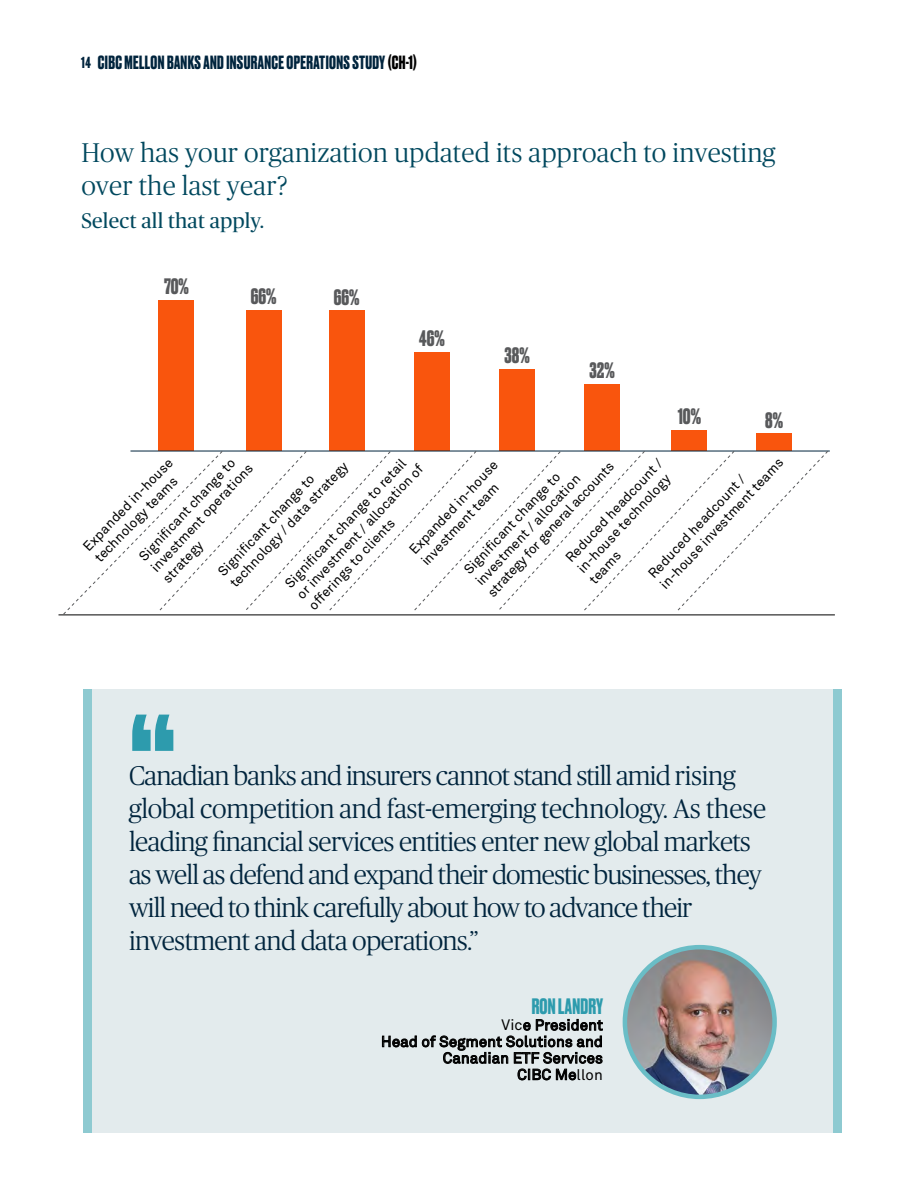
<style>
.page{position:relative;width:918px;height:1188px;background:#fff}
.page>*{position:absolute;margin:0;border:0;box-sizing:border-box;transform-origin:0 0}
.t1{font:700 165px "Druk";color:#2d9bad}
.t2{font:300 27px/33px "Publico Headline";letter-spacing:-.025em;color:#00243d}
.t3{font:300 27px/33px "Publico Headline";letter-spacing:.01em;color:#00485e}
.t4{font:700 21px "Druk";color:#58595b}
.t5{font:21px "Publico Headline";letter-spacing:.01em;color:#00485e}
.t6{font:700 21px "Druk";letter-spacing:.01em;color:#2d9bad}
.t7{font:700 18px "Druk";letter-spacing:.02em;color:#00243d}
.t8{font:15px/16.5px "Akkurat Pro";letter-spacing:.01em;color:#000;text-align:right}
.t9{font:700 15px "Druk";color:#00243d}
.t10{font:13.5px/16.2px "Akkurat Pro";color:#000}
.s1{color:#000}
</style>
<div class="page">
<div style="left:159px;top:300px;width:35px;height:151px;background:#f9550d"></div>
<div style="left:246px;top:311px;width:35px;height:140px;background:#f9550d"></div>
<div style="left:329px;top:311px;width:36px;height:140px;background:#f9550d"></div>
<div style="left:414px;top:353px;width:35px;height:98px;background:#f9550d"></div>
<div style="left:499px;top:370px;width:35px;height:81px;background:#f9550d"></div>
<div style="left:584px;top:384px;width:35px;height:67px;background:#f9550d"></div>
<div style="left:672px;top:430px;width:35px;height:21px;background:#f9550d"></div>
<div style="left:756px;top:434px;width:36px;height:17px;background:#f9550d"></div>
<hr style="left:130px;top:451px;width:700px;height:1px;background:#00243d">
<hr style="left:58px;top:615px;width:777px;height:1px;background:#000">
<svg style="left:62px;top:450px;width:767px;height:165px"></svg>
<div style="left:83px;top:689px;width:758px;height:444px;background:#e3ebed"></div>
<img style="left:625px;top:947px;width:150px;height:150px;border-radius:75px">
<div style="left:623px;top:945px;width:154px;height:154px;border:4px solid #6abdc6;border-radius:50%"></div>
<div style="left:833px;top:689px;width:8px;height:444px;background:#8ecad1"></div>
<div style="left:84px;top:689px;width:8px;height:444px;background:#8ecad1"></div>
<h3 class="t7" style="left:98px;top:50px;width:321px">CIBC MELLON BANKS AND INSURANCE OPERATIONS STUDY <span class="s1">(CH-1)</span></h3>
<p class="t9" style="left:81px;top:52px;width:11px">14</p>
<h2 class="t3" style="left:81px;top:135px;width:696px">How has your organization updated its approach to investing over the last year?</h2>
<h3 class="t5" style="left:81px;top:206px;width:184px">Select all that apply.</h3>
<h3 class="t4" style="left:164px;top:272px;width:26px">70%</h3>
<h3 class="t4" style="left:251px;top:282px;width:27px">66%</h3>
<h3 class="t4" style="left:334px;top:283px;width:27px">66%</h3>
<h3 class="t4" style="left:419px;top:324px;width:27px">46%</h3>
<h3 class="t4" style="left:505px;top:341px;width:27px">38%</h3>
<h3 class="t4" style="left:590px;top:355px;width:27px">32%</h3>
<h3 class="t4" style="left:678px;top:402px;width:25px">10%</h3>
<h3 class="t4" style="left:765px;top:406px;width:19px">8%</h3>
<p class="t10" style="left:562px;top:554px;width:137px;rotate:-47deg">Reduced headcount / in-house technology teams</p>
<p class="t10" style="left:281px;top:580px;width:180px;rotate:-47deg">Signifi cant change to retail or investment / allocation of offerings to clients</p>
<p class="t10" style="left:645px;top:570px;width:175px;rotate:-47deg">Reduced headcount / in-house investment teams</p>
<p class="t10" style="left:80px;top:543px;width:124px;rotate:-46deg">Expanded in-house technology teams</p>
<p class="t10" style="left:136px;top:553px;width:144px;rotate:-47deg">Signifi cant change to investment operations strategy</p>
<p class="t10" style="left:406px;top:547px;width:124px;rotate:-47deg">Expanded in-house investment team</p>
<p class="t10" style="left:215px;top:569px;width:168px;rotate:-47deg">Signifi cant change to technology / data strategy</p>
<p class="t10" style="left:460px;top:567px;width:180px;rotate:-47deg">Signifi cant change to investment / allocation strategy for general accounts</p>
<h1 class="t1" style="left:175px;top:904px;width:47px;rotate:-180deg">‚‚</h1>
<p class="t2" style="left:129px;top:758px;width:639px">Canadian banks and insurers cannot stand still amid rising global competition and fast-emerging technology. As these leading financial services entities enter new global markets as well as defend and expand their domestic businesses, they will need to think carefully about how to advance their investment and data operations.”</p>
<h3 class="t6" style="left:532px;top:992px;width:73px">RON LANDRY</h3>
<p class="t8" style="left:381px;top:1017px;width:223px">Vice President<br>Head of Segment Solutions and<br>Canadian ETF Services<br>CIBC Mellon</p>
</div>
